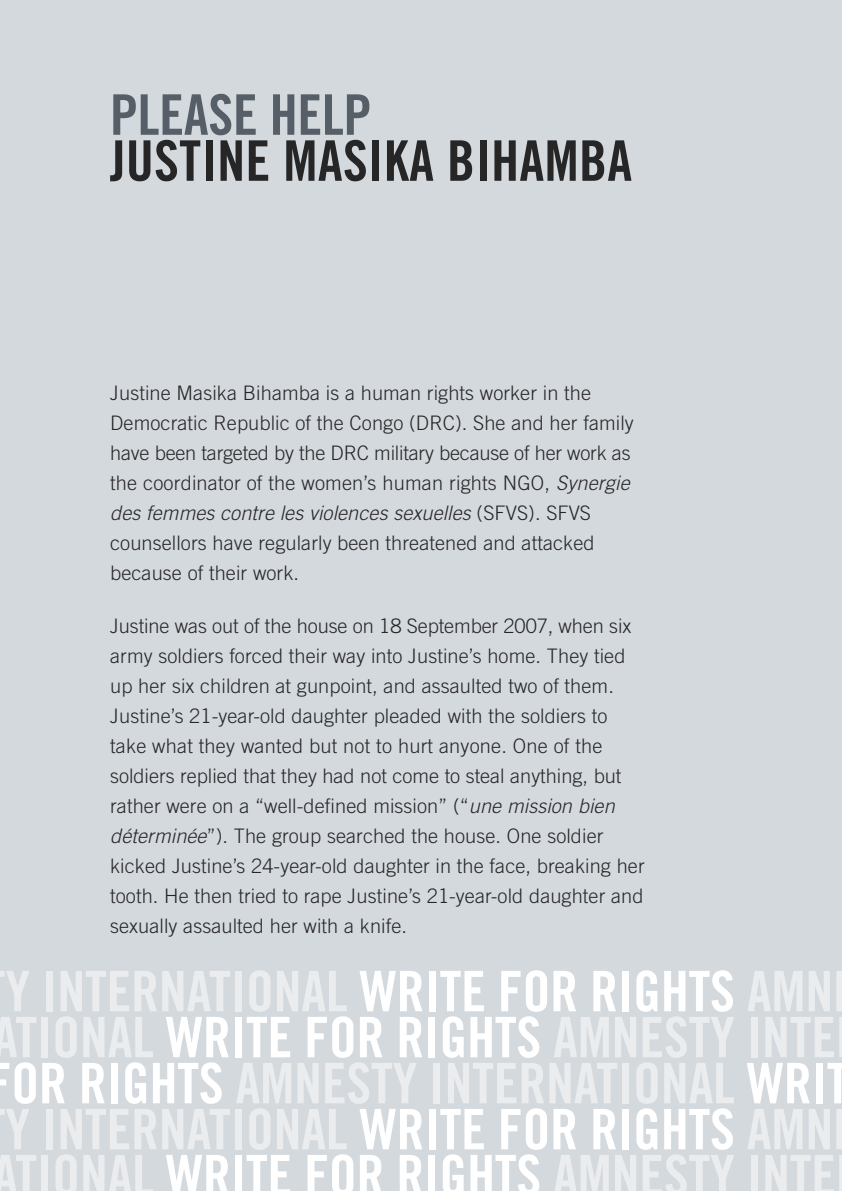
<style>
.page{position:relative;width:842px;height:1191px;background:#d4d9de}
.page>*{position:absolute;margin:0;border:0;box-sizing:border-box;transform-origin:0 0}
.t1{font:56px/46px "Amnesty Trade Gothic Bd Cn 20";letter-spacing:-.005em;color:#eaecee;text-align:center}
.t2{font:56px "Amnesty Trade Gothic Bd Cn 20 OTF";letter-spacing:.005em;color:#272627}
.t3{font:56px "Amnesty Trade Gothic Bd Cn 20 OTF";letter-spacing:-.005em;color:#565f67}
.t4{font:300 20px/30px "Amnesty Trade Gothic";letter-spacing:.005em;color:#272627}
.s1{font-style:italic}
.s2{color:#fff}
</style>
<div class="page">
<h1 class="t3" style="left:110px;top:81px;width:263px">PLEASE HELP</h1>
<h1 class="t2" style="left:110px;top:127px;width:524px">JUSTINE MASIKA BIHAMBA</h1>
<p class="t4" style="left:110px;top:378px;width:525px">Justine Masika Bihamba is a human rights worker in the Democratic Republic of the Congo (DRC). She and her family have been targeted by the DRC military because of her work as the coordinator of the women’s human rights NGO, <span class="s1">Synergie des femmes contre les violences sexuelles</span> (SFVS). SFVS counsellors have regularly been threatened and attacked because of their work.</p>
<p class="t4" style="left:110px;top:610px;width:536px">Justine was out of the house on 18 September 2007, when six army soldiers forced their way into Justine’s home. They tied up her six children at gunpoint, and assaulted two of them.<br>Justine’s 21-year-old daughter pleaded with the soldiers to take what they wanted but not to hurt anyone. One of the soldiers replied that they had not come to steal anything, but rather were on a “well-defined mission” (“<span class="s1">une mission bien déterminée</span>”). The group searched the house. One soldier kicked Justine’s 24-year-old daughter in the face, breaking her tooth. He then tried to rape Justine’s 21-year-old daughter and sexually assaulted her with a knife.</p>
<h1 class="t1" style="left:-7px;top:968px;width:857px">Y INTERNATIONAL <span class="s2">WRITE FOR RIGHTS</span> AMN ATIONAL <span class="s2">WRITE FOR RIGHTS</span> AMNESTY INTE <span class="s2">OR RIGHTS</span> AMNESTY INTERNATIONAL <span class="s2">WRIT </span>Y INTERNATIONAL <span class="s2">WRITE FOR RIGHTS</span> AMN ATIONAL <span class="s2">WRITE FOR RIGHTS</span> AMNESTY INTE</h1>
</div>
